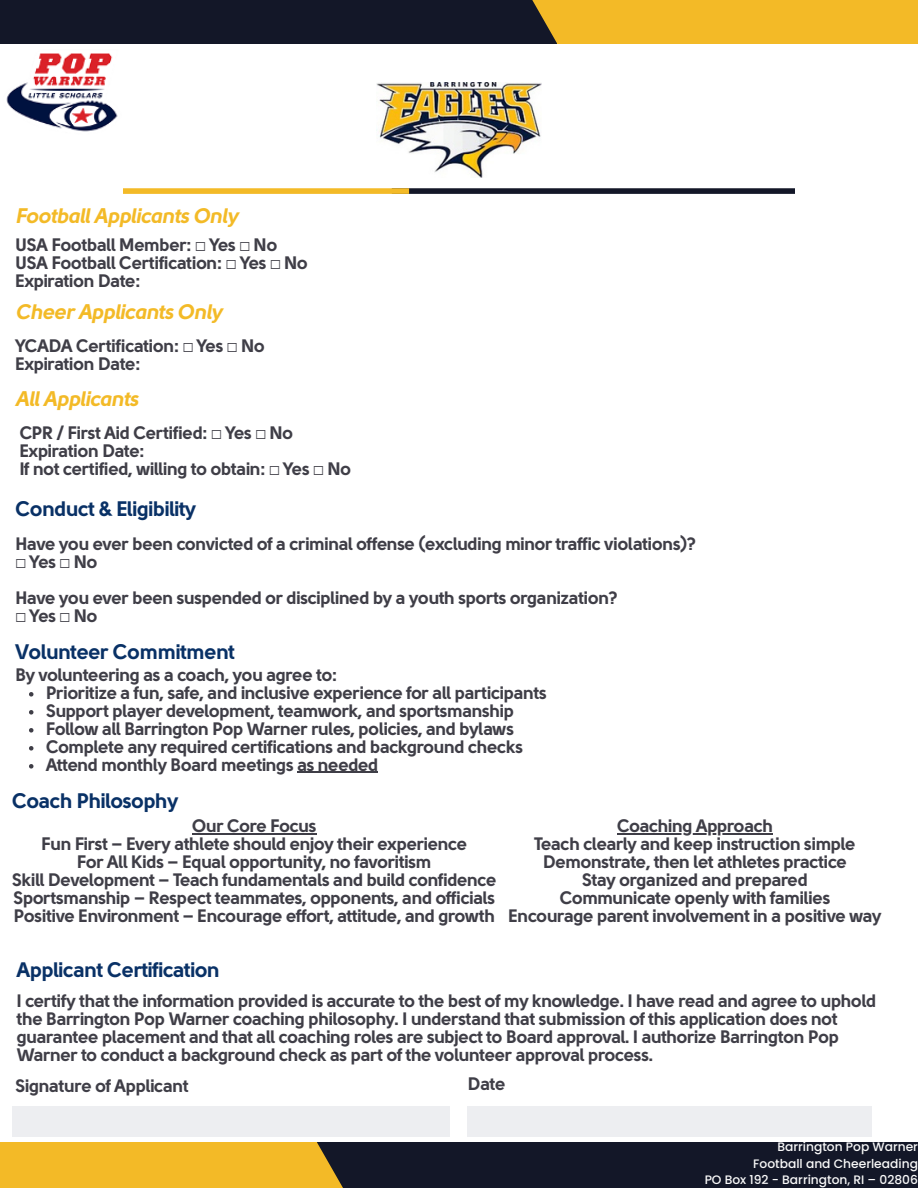
<style>
.page{position:relative;width:918px;height:1188px;background:#fff}
.page>*{position:absolute;margin:0;border:0;box-sizing:border-box;transform-origin:0 0}
.t1{font:700 21px "Solomon Sans";letter-spacing:-.025em;color:#093166}
.t2{font:italic 700 21px "Solomon Sans";letter-spacing:-.025em;color:#f3ba27}
.t3{font:700 18px/18px "Solomon Sans";letter-spacing:-.025em;color:#3f3e47}
.t4{font:500 12.3px/16.4px "Poppins";color:#f9f9f9;text-align:right}
.s1{font-family:"Free Mono";font-weight:400}
</style>
<div class="page">
<div style="left:392px;top:188px;width:403px;height:6px;background:#131728"></div>
<div style="left:123px;top:188px;width:286px;height:6px;background:#f3ba27"></div>
<div style="left:107px;top:1142px;width:811px;height:46px;background:#131728"></div>
<div style="left:0;top:1142px;width:317px;height:46px;background:#f3ba27"></div>
<svg style="left:317px;top:1142px;width:26px;height:46px"></svg>
<div style="left:0;top:0;width:811px;height:44px;background:#131728"></div>
<div style="left:557px;top:0;width:361px;height:44px;background:#f3ba27"></div>
<svg style="left:532px;top:0;width:25px;height:43px"></svg>
<img style="left:376px;top:83px;width:166px;height:94px">
<img style="left:6px;top:53px;width:112px;height:79px">
<div style="left:13px;top:1106px;width:437px;height:30px;background:#edeef1"></div>
<div style="left:468px;top:1106px;width:404px;height:30px;background:#edeef1"></div>
<svg style="left:29px;top:692px;width:4px;height:5px"></svg>
<svg style="left:29px;top:710px;width:4px;height:5px"></svg>
<svg style="left:29px;top:728px;width:4px;height:5px"></svg>
<svg style="left:29px;top:746px;width:4px;height:5px"></svg>
<svg style="left:29px;top:764px;width:4px;height:5px"></svg>
<hr style="left:297px;top:772px;width:81px;height:1px;background:#3f3e47">
<hr style="left:192px;top:833px;width:124px;height:1px;background:#3f3e47">
<hr style="left:617px;top:833px;width:156px;height:1px;background:#3f3e47">
<h1 class="t2" style="left:15px;top:206px;width:224px">Football Applicants Only</h1>
<h2 class="t3" style="left:15px;top:237px;width:294px">USA Football Member: <span class="s1">☐</span> Yes <span class="s1">☐</span> No<br>USA Football Certification: <span class="s1">☐</span> Yes <span class="s1">☐</span> No<br>Expiration Date:</h2>
<h1 class="t2" style="left:15px;top:302px;width:208px">Cheer Applicants Only</h1>
<h2 class="t3" style="left:15px;top:338px;width:251px">YCADA Certification: <span class="s1">☐</span> Yes <span class="s1">☐</span> No<br>Expiration Date:</h2>
<h1 class="t2" style="left:15px;top:389px;width:125px">All Applicants</h1>
<h2 class="t3" style="left:20px;top:424px;width:333px">CPR / First Aid Certified: <span class="s1">☐</span> Yes <span class="s1">☐</span> No<br>Expiration Date:<br>If not certified, willing to obtain: <span class="s1">☐</span> Yes <span class="s1">☐</span> No</h2>
<h1 class="t1" style="left:15px;top:499px;width:182px">Conduct &amp; Eligibility</h1>
<h2 class="t3" style="left:15px;top:536px;width:682px">Have you ever been convicted of a criminal offense (excluding minor traffic violations)? <span class="s1">☐</span>Yes<span class="s1">☐</span>No</h2>
<h2 class="t3" style="left:15px;top:590px;width:604px">Have you ever been suspended or disciplined by a youth sports organization? <span class="s1">☐</span>Yes<span class="s1">☐</span>No</h2>
<h1 class="t1" style="left:15px;top:642px;width:221px">Volunteer Commitment</h1>
<h2 class="t3" style="left:15px;top:666px;width:324px">By volunteering as a coach, you agree to:</h2>
<h3 class="t3" style="left:46px;top:684px;width:502px">Prioritize a fun, safe, and inclusive experience for all participants</h3>
<h3 class="t3" style="left:46px;top:702px;width:470px">Support player development, teamwork, and sportsmanship</h3>
<h3 class="t3" style="left:46px;top:720px;width:470px">Follow all Barrington Pop Warner rules, policies, and bylaws</h3>
<h3 class="t3" style="left:46px;top:738px;width:479px">Complete any required certifications and background checks</h3>
<h3 class="t3" style="left:46px;top:756px;width:334px">Attend monthly Board meetings as needed</h3>
<h1 class="t1" style="left:12px;top:791px;width:168px">Coach Philosophy</h1>
<h2 class="t3" style="left:12px;top:818px;width:486px;text-align:center">Our Core Focus<br>Fun First – Every athlete should enjoy their experience<br>For All Kids – Equal opportunity, no favoritism<br>Skill Development – Teach fundamentals and build confidence Sportsmanship – Respect teammates, opponents, and officials Positive Environment – Encourage effort, attitude, and growth</h2>
<h2 class="t3" style="left:509px;top:818px;width:375px;text-align:center">Coaching Approach<br>Teach clearly and keep instruction simple Demonstrate, then let athletes practice<br>Stay organized and prepared<br>Communicate openly with families<br>Encourage parent involvement in a positive way</h2>
<h1 class="t1" style="left:17px;top:960px;width:205px">Applicant Certification</h1>
<h2 class="t3" style="left:17px;top:993px;width:861px">I certify that the information provided is accurate to the best of my knowledge. I have read and agree to uphold the Barrington Pop Warner coaching philosophy. I understand that submission of this application does not guarantee placement and that all coaching roles are subject to Board approval. I authorize Barrington Pop Warner to conduct a background check as part of the volunteer approval process.</h2>
<h2 class="t3" style="left:15px;top:1078px;width:175px">Signature of Applicant</h2>
<h2 class="t3" style="left:468px;top:1076px;width:39px">Date</h2>
<p class="t4" style="left:705px;top:1139px;width:215px">Barrington Pop Warner<br>Football and Cheerleading<br>PO Box 192 - Barrington, RI – 02806</p>
</div>
